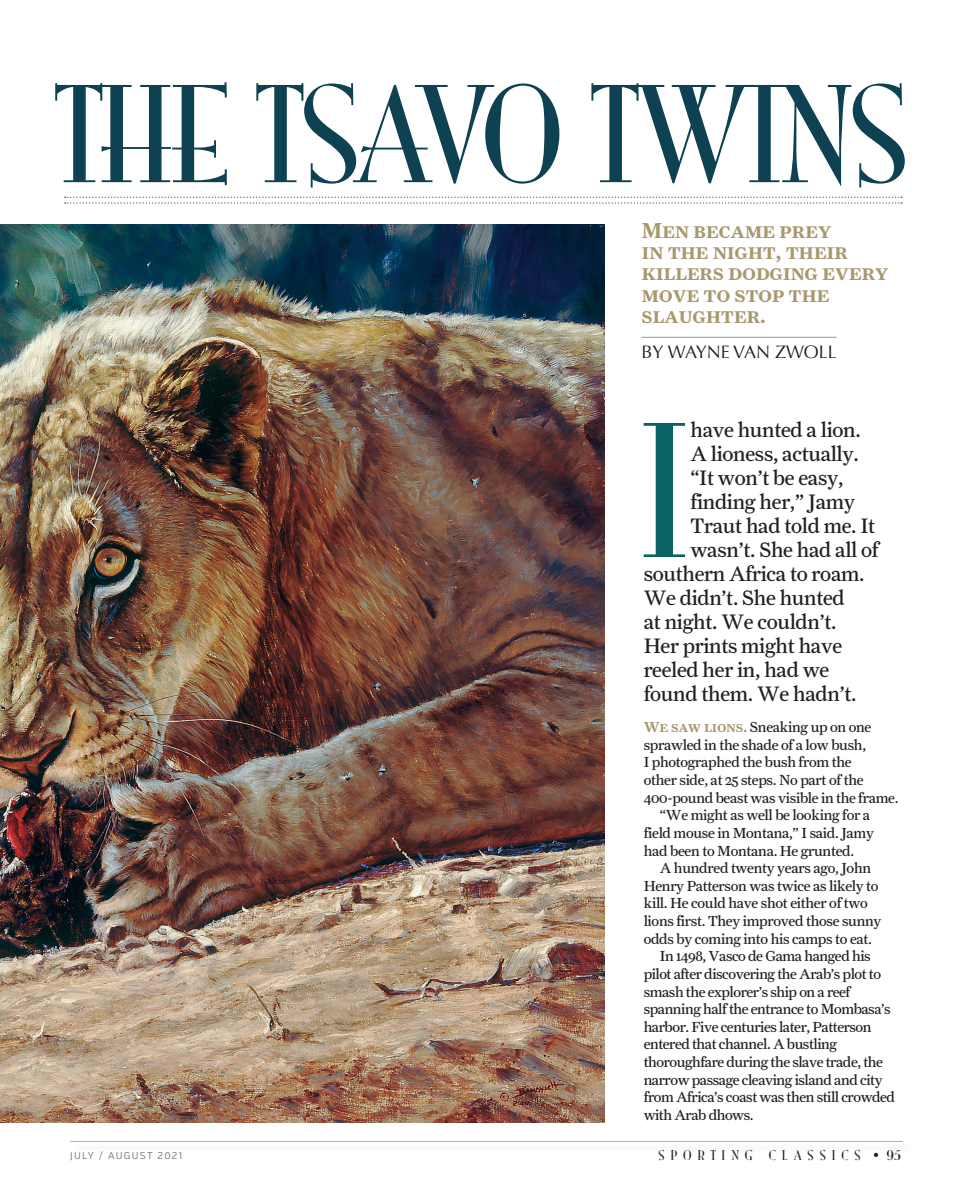
<style>
.page{position:relative;width:972px;height:1188px;background:#fff}
.page>*{position:absolute;margin:0;border:0;box-sizing:border-box;transform-origin:0 0}
.FEA_DropCap{font:200.85px "Mona Lisa Solid";color:#0a6264}
.z_FEA_hed{font:145.8px "Mona Lisa Solid";letter-spacing:-.03em;color:#0e4151}
.SC_COL_Byline{font:21.75px/21.3px "Farnham Text Semi Bold SC";letter-spacing:-.02em;color:#a7996e}
.FEA_DropCap-2{font:21px "Farnham Text";letter-spacing:-.015em;color:#231f20}
.z_Byline_copy{font:18px "Optima";color:#231f20}
.t1{font:15px "Mona Lisa Solid";letter-spacing:.4em;color:#231f20}
.BODY_-SINGLE_LINE_CO{font:14.7px/17.5px "Farnham Text";letter-spacing:-.03em;color:#231f20}
.no_indent__PARA{font:14.7px/17.7px "Farnham Text";letter-spacing:-.02em;color:#231f20}
.t2{font:300 9.75px "Verb";letter-spacing:.125em;color:#57585a}
.s1{font-family:"Farnham Text Semi Bold SC";color:#a7996e}
.s2{font-size:19.5px}
</style>
<div class="page">
<div style="left:71px;top:1142px;width:844px;height:13px;background:#fbfbfb"></div>
<hr style="left:70px;top:1141px;width:833px;height:1px;background:#a7996e">
<img style="left:0;top:225px;width:605px;height:898px">
<hr style="left:642px;top:337px;width:195px;height:1px;background:#a7996e">
<svg style="left:65px;top:197px;width:837px;height:7px"></svg>
<p class="z_FEA_hed" style="left:55px;top:62px;width:855px">THE TSAVO TWINS</p>
<p class="SC_COL_Byline" style="left:642px;top:219px;width:249px">Men became prey<br>in the night, their killers dodging every move to stop the slaughter.</p>
<p class="z_Byline_copy" style="left:642px;top:341px;width:197px">BY WAYNE VAN ZWOLL</p>
<p class="FEA_DropCap" style="left:639px;top:391px;width:52px">I</p>
<p class="FEA_DropCap-2" style="left:690px;top:417px;width:172px">have hunted a lion.</p>
<p class="FEA_DropCap-2" style="left:690px;top:441px;width:170px">A lioness, actually.</p>
<p class="FEA_DropCap-2" style="left:690px;top:465px;width:155px">“It won’t be easy,</p>
<p class="FEA_DropCap-2" style="left:690px;top:489px;width:166px">finding her,” Jamy</p>
<p class="FEA_DropCap-2" style="left:690px;top:513px;width:186px">Traut had told me. It</p>
<p class="FEA_DropCap-2" style="left:690px;top:537px;width:190px">wasn’t. She had all of</p>
<p class="FEA_DropCap-2" style="left:644px;top:561px;width:222px">southern Africa to roam.</p>
<p class="FEA_DropCap-2" style="left:644px;top:585px;width:203px">We didn’t. She hunted</p>
<p class="FEA_DropCap-2" style="left:644px;top:609px;width:194px">at night. We couldn’t.</p>
<p class="FEA_DropCap-2" style="left:644px;top:633px;width:200px">Her prints might have</p>
<p class="FEA_DropCap-2" style="left:644px;top:657px;width:187px">reeled her in, had we</p>
<p class="FEA_DropCap-2" style="left:644px;top:681px;width:214px">found them. We hadn’t.</p>
<p class="no_indent__PARA" style="left:644px;top:718px;width:256px"><span class="s1">We saw lions.</span> Sneaking up on one sprawled in the shade of a low bush,<br>I photographed the bush from the<br>other side, at 25 steps. No part of the 400-pound beast was visible in the frame.</p>
<p class="BODY_-SINGLE_LINE_CO" style="left:644px;top:806px;width:232px;text-indent:16px">“We might as well be looking for a field mouse in Montana,” I said. Jamy had been to Montana. He grunted.</p>
<p class="BODY_-SINGLE_LINE_CO" style="left:644px;top:859px;width:239px;text-indent:16px">A hundred twenty years ago, John Henry Patterson was twice as likely to kill. He could have shot either of two lions first. They improved those sunny odds by coming into his camps to eat.</p>
<p class="BODY_-SINGLE_LINE_CO" style="left:644px;top:947px;width:253px;text-indent:16px">In 1498, Vasco de Gama hanged his pilot after discovering the Arab’s plot to smash the explorer’s ship on a reef spanning half the entrance to Mombasa’s harbor. Five centuries later, Patterson entered that channel. A bustling thoroughfare during the slave trade, the narrow passage cleaving island and city from Africa’s coast was then still crowded with Arab dhows.</p>
<p class="t2" style="left:70px;top:1149px;width:113px">JULY / AUGUST 2021</p>
<p class="t1" style="left:658px;top:1147px;width:244px">SPORTING CLASSICS • <span class="s2">95</span></p>
</div>
